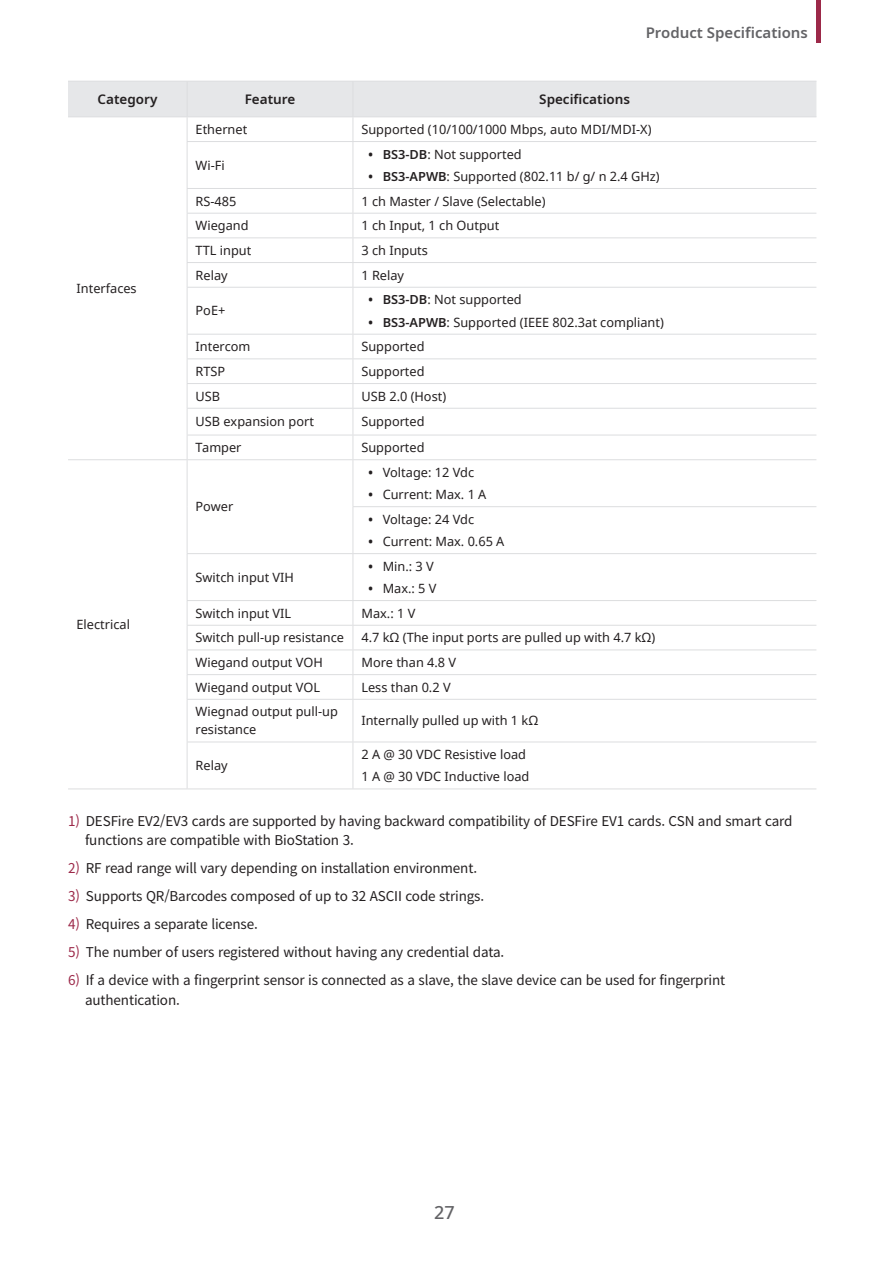
<style>
.page{position:relative;width:893px;height:1263px;background:#fff}
.page>*{position:absolute;margin:0;border:0;box-sizing:border-box;transform-origin:0 0}
.t1{font:500 18px "Noto Sans";color:#636366}
.t2{font:600 15px "Noto Sans";color:#636366}
.t3{font:13.5px/19.5px "Noto Sans CJ Kkr";letter-spacing:-.01em;color:#231f20}
.Description_Center{font:600 13.5px "Noto Sans";color:#231f20}
.Description-Cell{font:12.75px/18px "Noto Sans";color:#231f20}
.s1{font-size:15.3px}
.s2{font-weight:600}
.s3{color:#9c2949}
</style>
<div class="page">
<div style="left:816px;top:0;width:5px;height:43px;background:#9c2949"></div>
<svg style="left:68px;top:81px;width:748px;height:60px"></svg>
<hr style="left:187px;top:141px;width:166px;height:1px;background:#dcdddf">
<hr style="left:187px;top:142px;width:1px;height:46px;background:#dcdddf">
<hr style="left:353px;top:141px;width:463px;height:1px;background:#dcdddf">
<hr style="left:353px;top:142px;width:1px;height:46px;background:#dcdddf">
<hr style="left:187px;top:188px;width:166px;height:1px;background:#dcdddf">
<hr style="left:353px;top:188px;width:463px;height:1px;background:#dcdddf">
<hr style="left:187px;top:213px;width:166px;height:1px;background:#dcdddf">
<hr style="left:353px;top:213px;width:463px;height:1px;background:#dcdddf">
<hr style="left:187px;top:237px;width:166px;height:1px;background:#dcdddf">
<hr style="left:353px;top:237px;width:463px;height:1px;background:#dcdddf">
<hr style="left:187px;top:262px;width:166px;height:1px;background:#dcdddf">
<svg style="left:187px;top:189px;width:1px;height:98px"></svg>
<hr style="left:353px;top:262px;width:463px;height:1px;background:#dcdddf">
<svg style="left:353px;top:189px;width:1px;height:98px"></svg>
<hr style="left:187px;top:287px;width:166px;height:1px;background:#dcdddf">
<hr style="left:187px;top:288px;width:1px;height:46px;background:#dcdddf">
<hr style="left:353px;top:287px;width:463px;height:1px;background:#dcdddf">
<hr style="left:353px;top:288px;width:1px;height:46px;background:#dcdddf">
<hr style="left:187px;top:334px;width:166px;height:1px;background:#dcdddf">
<hr style="left:353px;top:334px;width:463px;height:1px;background:#dcdddf">
<hr style="left:187px;top:358px;width:166px;height:1px;background:#dcdddf">
<hr style="left:353px;top:358px;width:463px;height:1px;background:#dcdddf">
<hr style="left:187px;top:383px;width:166px;height:1px;background:#dcdddf">
<hr style="left:353px;top:383px;width:463px;height:1px;background:#dcdddf">
<hr style="left:187px;top:408px;width:166px;height:1px;background:#dcdddf">
<hr style="left:353px;top:408px;width:463px;height:1px;background:#dcdddf">
<hr style="left:187px;top:435px;width:166px;height:1px;background:#dcdddf">
<svg style="left:187px;top:335px;width:1px;height:124px"></svg>
<hr style="left:353px;top:435px;width:463px;height:1px;background:#dcdddf">
<svg style="left:353px;top:335px;width:1px;height:124px"></svg>
<hr style="left:68px;top:459px;width:119px;height:1px;background:#dcdddf">
<hr style="left:68px;top:788px;width:119px;height:1px;background:#dcdddf">
<hr style="left:187px;top:459px;width:166px;height:1px;background:#dcdddf">
<hr style="left:187px;top:460px;width:1px;height:47px;background:#dcdddf">
<hr style="left:353px;top:459px;width:463px;height:1px;background:#dcdddf">
<hr style="left:353px;top:460px;width:1px;height:46px;background:#dcdddf">
<hr style="left:187px;top:507px;width:1px;height:46px;background:#dcdddf">
<hr style="left:353px;top:506px;width:463px;height:1px;background:#dcdddf">
<hr style="left:353px;top:507px;width:1px;height:46px;background:#dcdddf">
<hr style="left:187px;top:553px;width:166px;height:1px;background:#dcdddf">
<hr style="left:187px;top:554px;width:1px;height:46px;background:#dcdddf">
<hr style="left:353px;top:553px;width:463px;height:1px;background:#dcdddf">
<hr style="left:353px;top:554px;width:1px;height:46px;background:#dcdddf">
<hr style="left:187px;top:600px;width:166px;height:1px;background:#dcdddf">
<hr style="left:353px;top:600px;width:463px;height:1px;background:#dcdddf">
<hr style="left:187px;top:625px;width:166px;height:1px;background:#dcdddf">
<hr style="left:353px;top:625px;width:463px;height:1px;background:#dcdddf">
<hr style="left:187px;top:649px;width:166px;height:1px;background:#dcdddf">
<hr style="left:353px;top:649px;width:463px;height:1px;background:#dcdddf">
<hr style="left:187px;top:674px;width:166px;height:1px;background:#dcdddf">
<svg style="left:187px;top:601px;width:1px;height:98px"></svg>
<hr style="left:353px;top:674px;width:463px;height:1px;background:#dcdddf">
<svg style="left:353px;top:601px;width:1px;height:98px"></svg>
<hr style="left:187px;top:699px;width:166px;height:1px;background:#dcdddf">
<hr style="left:187px;top:700px;width:1px;height:42px;background:#dcdddf">
<hr style="left:353px;top:699px;width:463px;height:1px;background:#dcdddf">
<hr style="left:353px;top:700px;width:1px;height:42px;background:#dcdddf">
<hr style="left:187px;top:742px;width:166px;height:1px;background:#dcdddf">
<hr style="left:187px;top:742px;width:1px;height:46px;background:#dcdddf">
<hr style="left:353px;top:742px;width:463px;height:1px;background:#dcdddf">
<hr style="left:353px;top:742px;width:1px;height:46px;background:#dcdddf">
<hr style="left:187px;top:788px;width:166px;height:1px;background:#dcdddf">
<hr style="left:353px;top:788px;width:463px;height:1px;background:#dcdddf">
<p class="t2" style="left:646px;top:22px;width:164px">Product Specifications</p>
<p class="Description_Center" style="left:98px;top:90px;width:61px">Category</p>
<p class="Description_Center" style="left:245px;top:90px;width:52px">Feature</p>
<p class="Description_Center" style="left:539px;top:90px;width:92px">Specifications</p>
<p class="Description-Cell" style="left:77px;top:279px;width:62px">Interfaces</p>
<p class="Description-Cell" style="left:196px;top:120px;width:53px">Ethernet</p>
<p class="Description-Cell" style="left:361px;top:120px;width:292px">Supported (10/100/1000 Mbps, auto MDI/MDI-X)</p>
<p class="Description-Cell" style="left:196px;top:156px;width:31px">Wi-Fi</p>
<p class="Description-Cell" style="left:368px;top:145px;width:155px"><span class="s1">•</span> <span class="s2">BS3-DB</span>: Not supported</p>
<p class="Description-Cell" style="left:368px;top:167px;width:293px"><span class="s1">•</span> <span class="s2">BS3-APWB</span>: Supported (802.11 b/ g/ n 2.4 GHz)</p>
<p class="Description-Cell" style="left:196px;top:192px;width:42px">RS-485</p>
<p class="Description-Cell" style="left:361px;top:192px;width:186px">1 ch Master / Slave (Selectable)</p>
<p class="Description-Cell" style="left:196px;top:216px;width:55px">Wiegand</p>
<p class="Description-Cell" style="left:361px;top:216px;width:139px">1 ch Input, 1 ch Output</p>
<p class="Description-Cell" style="left:196px;top:241px;width:57px">TTL input</p>
<p class="Description-Cell" style="left:361px;top:241px;width:68px">3 ch Inputs</p>
<p class="Description-Cell" style="left:196px;top:266px;width:34px">Relay</p>
<p class="Description-Cell" style="left:361px;top:266px;width:44px">1 Relay</p>
<p class="Description-Cell" style="left:196px;top:301px;width:31px">PoE+</p>
<p class="Description-Cell" style="left:368px;top:290px;width:155px"><span class="s1">•</span> <span class="s2">BS3-DB</span>: Not supported</p>
<p class="Description-Cell" style="left:368px;top:313px;width:298px"><span class="s1">•</span> <span class="s2">BS3-APWB</span>: Supported (IEEE 802.3at compliant)</p>
<p class="Description-Cell" style="left:196px;top:337px;width:56px">Intercom</p>
<p class="Description-Cell" style="left:361px;top:337px;width:65px">Supported</p>
<p class="Description-Cell" style="left:196px;top:362px;width:31px">RTSP</p>
<p class="Description-Cell" style="left:361px;top:362px;width:65px">Supported</p>
<p class="Description-Cell" style="left:196px;top:387px;width:26px">USB</p>
<p class="Description-Cell" style="left:361px;top:387px;width:86px">USB 2.0 (Host)</p>
<p class="Description-Cell" style="left:196px;top:412px;width:120px">USB expansion port</p>
<p class="Description-Cell" style="left:361px;top:412px;width:65px">Supported</p>
<p class="Description-Cell" style="left:196px;top:438px;width:47px">Tamper</p>
<p class="Description-Cell" style="left:361px;top:438px;width:65px">Supported</p>
<p class="Description-Cell" style="left:196px;top:497px;width:39px">Power</p>
<p class="Description-Cell" style="left:196px;top:568px;width:100px">Switch input VIH</p>
<p class="Description-Cell" style="left:368px;top:463px;width:108px"><span class="s1">•</span> Voltage: 12 Vdc</p>
<p class="Description-Cell" style="left:368px;top:485px;width:120px"><span class="s1">•</span> Current: Max. 1 A</p>
<p class="Description-Cell" style="left:368px;top:510px;width:108px"><span class="s1">•</span> Voltage: 24 Vdc</p>
<p class="Description-Cell" style="left:368px;top:532px;width:138px"><span class="s1">•</span> Current: Max. 0.65 A</p>
<p class="Description-Cell" style="left:368px;top:557px;width:68px"><span class="s1">•</span> Min.: 3 V</p>
<p class="Description-Cell" style="left:368px;top:579px;width:70px"><span class="s1">•</span> Max.: 5 V</p>
<p class="Description-Cell" style="left:196px;top:604px;width:97px">Switch input VIL</p>
<p class="Description-Cell" style="left:361px;top:604px;width:55px">Max.: 1 V</p>
<p class="Description-Cell" style="left:196px;top:628px;width:150px">Switch pull-up resistance</p>
<p class="Description-Cell" style="left:361px;top:628px;width:295px">4.7 kΩ (The input ports are pulled up with 4.7 kΩ)</p>
<p class="Description-Cell" style="left:196px;top:653px;width:129px">Wiegand output VOH</p>
<p class="Description-Cell" style="left:361px;top:653px;width:96px">More than 4.8 V</p>
<p class="Description-Cell" style="left:196px;top:678px;width:126px">Wiegand output VOL</p>
<p class="Description-Cell" style="left:361px;top:678px;width:91px">Less than 0.2 V</p>
<p class="Description-Cell" style="left:196px;top:702px;width:144px">Wiegnad output pull-up resistance</p>
<p class="Description-Cell" style="left:361px;top:711px;width:178px">Internally pulled up with 1 kΩ</p>
<p class="Description-Cell" style="left:196px;top:756px;width:34px">Relay</p>
<p class="Description-Cell" style="left:77px;top:615px;width:55px">Electrical</p>
<p class="Description-Cell" style="left:361px;top:745px;width:166px">2 A @ 30 VDC Resistive load</p>
<p class="Description-Cell" style="left:361px;top:767px;width:169px">1 A @ 30 VDC Inductive load</p>
<p class="t3" style="left:85px;top:811px;width:709px;text-indent:-17px"><span class="s3">1)</span> DESFire EV2/EV3 cards are supported by having backward compatibility of DESFire EV1 cards. CSN and smart card functions are compatible with BioStation 3.</p>
<p class="t3" style="left:68px;top:859px;width:411px"><span class="s3">2)</span> RF read range will vary depending on installation environment.</p>
<p class="t3" style="left:68px;top:887px;width:418px"><span class="s3">3)</span> Supports QR/Barcodes composed of up to 32 ASCII code strings.</p>
<p class="t3" style="left:68px;top:915px;width:191px"><span class="s3">4)</span> Requires a separate license.</p>
<p class="t3" style="left:68px;top:943px;width:438px"><span class="s3">5)</span> The number of users registered without having any credential data.</p>
<p class="t3" style="left:85px;top:971px;width:642px;text-indent:-17px"><span class="s3">6)</span> If a device with a fingerprint sensor is connected as a slave, the slave device can be used for fingerprint authentication.</p>
<h1 class="t1" style="left:434px;top:1200px;width:22px">27</h1>
</div>
